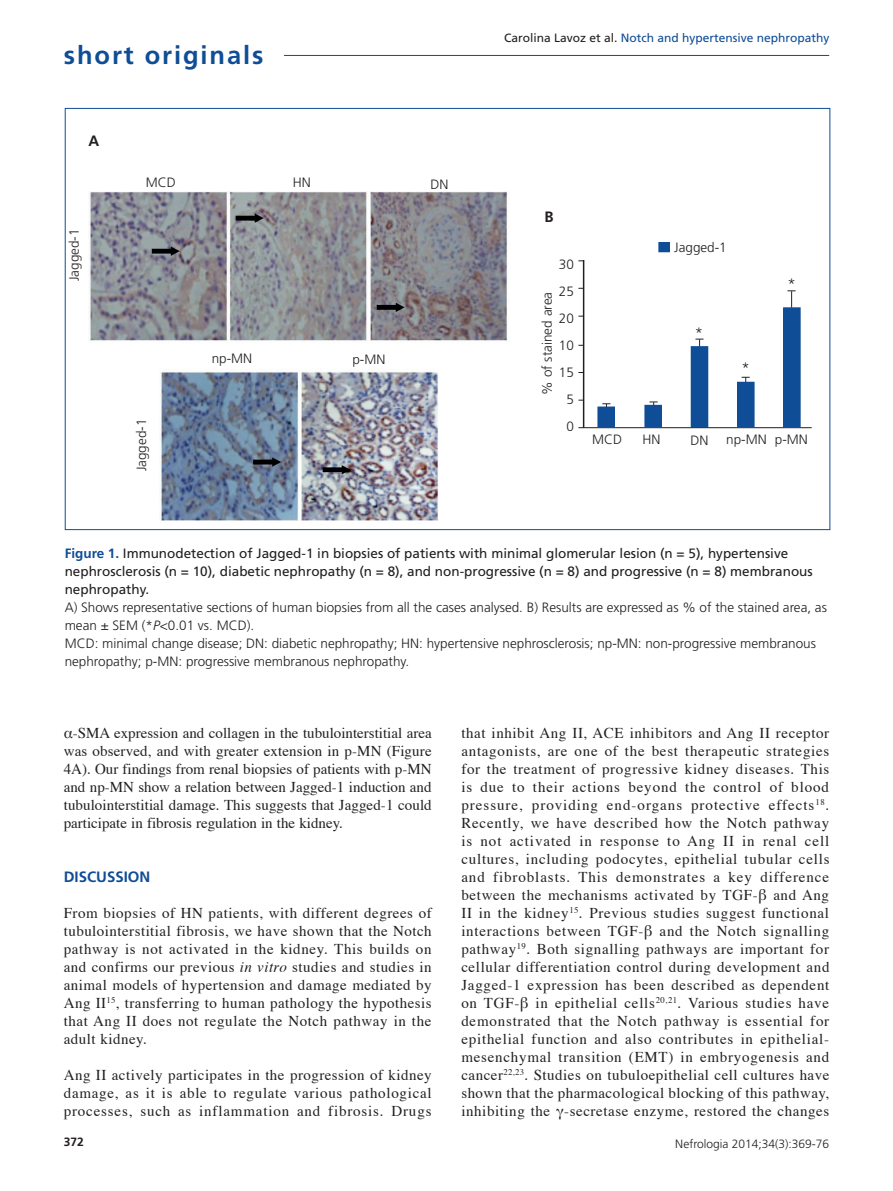
<style>
.page{position:relative;width:893px;height:1191px;background:#fff}
.page>*{position:absolute;margin:0;border:0;box-sizing:border-box;transform-origin:0 0}
.t1{font:700 25.5px "Frutiger";letter-spacing:.075em;color:#0f4d96}
.t2{font:15px/18px "Times";letter-spacing:.04em;color:#231f20;text-align:justify}
.t3{font:700 15px "Frutiger";color:#0f4d96}
.t4{font:300 15px "Frutiger";color:#231f20}
.t5{font:700 15px "Frutiger";color:#231f20}
.t6{font:300 13.5px/27px "Frutiger";color:#231f20}
.t7{font:13.5px/18px "Frutiger";color:#231f20}
.t8{font:12px "Frutiger";color:#0f4d96}
.t9{font:300 12px "Frutiger";color:#231f20}
.t10{font:700 12px "Frutiger";color:#231f20}
.s1{color:#231f20}
.s2{font-weight:700;color:#0f4d96}
.s3{font-style:italic}
</style>
<div class="page">
<hr style="left:72px;top:55px;width:757px;height:1px;background:#0f4d96">
<div style="left:64px;top:45px;width:219px;height:29px;background:#fff"></div>
<img style="left:88px;top:191px;width:722px;height:330px">
<div style="left:691px;top:347px;width:16px;height:80px;background:#0f4d96"></div>
<div style="left:691px;top:346px;width:17px;height:81px;border:2px solid #0f4d96"></div>
<div style="left:659px;top:242px;width:10px;height:10px;background:#0f4d96"></div>
<hr style="left:583px;top:260px;width:1px;height:168px;background:#231f20">
<hr style="left:578px;top:427px;width:234px;height:1px;background:#231f20">
<svg style="left:742px;top:377px;width:8px;height:5px"></svg>
<div style="left:738px;top:382px;width:16px;height:45px;background:#0f4d96"></div>
<div style="left:737px;top:382px;width:18px;height:45px;border:2px solid #0f4d96"></div>
<svg style="left:695px;top:339px;width:8px;height:7px"></svg>
<svg style="left:649px;top:401px;width:9px;height:4px"></svg>
<div style="left:645px;top:405px;width:16px;height:22px;background:#0f4d96"></div>
<div style="left:644px;top:405px;width:18px;height:22px;border:2px solid #0f4d96"></div>
<svg style="left:602px;top:403px;width:8px;height:3px"></svg>
<div style="left:598px;top:407px;width:16px;height:20px;background:#0f4d96"></div>
<div style="left:597px;top:406px;width:18px;height:21px;border:2px solid #0f4d96"></div>
<svg style="left:787px;top:290px;width:9px;height:17px"></svg>
<div style="left:784px;top:308px;width:16px;height:119px;background:#0f4d96"></div>
<div style="left:783px;top:307px;width:18px;height:120px;border:2px solid #0f4d96"></div>
<h1 class="t1" style="left:64px;top:44px;width:201px">short originals</h1>
<p class="t5" style="left:88px;top:135px;width:12px">A</p>
<p class="t6" style="left:62px;top:281px;width:54px;rotate:-90deg">Jagged-1</p>
<p class="t6" style="left:146px;top:170px;width:32px">MCD</p>
<p class="t6" style="left:293px;top:170px;width:20px">HN</p>
<p class="t6" style="left:431px;top:172px;width:20px">DN</p>
<p class="t6" style="left:129px;top:471px;width:54px;rotate:-90deg">Jagged-1</p>
<p class="t6" style="left:212px;top:346px;width:42px">np-MN</p>
<p class="t6" style="left:352px;top:347px;width:35px">p-MN</p>
<p class="t8" style="left:504px;top:33px;width:327px"><span class="s1">Carolina Lavoz et al.</span> Notch and hypertensive nephropathy</p>
<p class="t5" style="left:544px;top:210px;width:11px">B</p>
<p class="t6" style="left:559px;top:252px;width:17px;text-align:center">30<br>25<br>20<br>10<br>15<br>5<br>0</p>
<p class="t6" style="left:535px;top:394px;width:104px;rotate:-90deg">% of stained area</p>
<p class="t6" style="left:674px;top:235px;width:54px">Jagged-1</p>
<p class="t4" style="left:695px;top:326px;width:10px">*</p>
<p class="t4" style="left:741px;top:362px;width:10px">*</p>
<p class="t4" style="left:788px;top:277px;width:10px">*</p>
<p class="t6" style="left:592px;top:427px;width:32px">MCD</p>
<p class="t6" style="left:643px;top:427px;width:20px">HN</p>
<p class="t6" style="left:690px;top:428px;width:20px">DN</p>
<p class="t6" style="left:726px;top:427px;width:83px">np-MN p-MN</p>
<p class="t7" style="left:65px;top:545px;width:750px"><span class="s2">Figure 1.</span> Immunodetection of Jagged-1 in biopsies of patients with minimal glomerular lesion (n = 5), hypertensive nephrosclerosis (n = 10), diabetic nephropathy (n = 8), and non-progressive (n = 8) and progressive (n = 8) membranous nephropathy.</p>
<p class="t6" style="left:65px;top:600px;width:764px;line-height:18px">A) Shows representative sections of human biopsies from all the cases analysed. B) Results are expressed as % of the stained area, as mean ± SEM (*<span class="s3">P</span>&lt;0.01 vs. MCD).<br>MCD: minimal change disease; DN: diabetic nephropathy; HN: hypertensive nephrosclerosis; np-MN: non-progressive membranous nephropathy; p-MN: progressive membranous nephropathy.</p>
<p class="t2" style="left:64px;top:723px;width:369px">α-SMA expression and collagen in the tubulointerstitial area was observed, and with greater extension in p-MN (Figure 4A). Our findings from renal biopsies of patients with p-MN and np-MN show a relation between Jagged-1 induction and tubulointerstitial damage. This suggests that Jagged-1 could participate in fibrosis regulation in the kidney.</p>
<p class="t3" style="left:64px;top:871px;width:88px">DISCUSSION</p>
<p class="t2" style="left:64px;top:905px;width:369px">From biopsies of HN patients, with different degrees of tubulointerstitial fibrosis, we have shown that the Notch pathway is not activated in the kidney. This builds on and confirms our previous <span class="s3">in vitro</span> studies and studies in animal models of hypertension and damage mediated by Ang II<sup>15</sup>, transferring to human pathology the hypothesis that Ang II does not regulate the Notch pathway in the adult kidney.</p>
<p class="t2" style="left:64px;top:1067px;width:369px">Ang II actively participates in the progression of kidney damage, as it is able to regulate various pathological processes, such as inflammation and fibrosis. Drugs</p>
<p class="t2" style="left:461px;top:725px;width:370px">that inhibit Ang II, ACE inhibitors and Ang II receptor antagonists, are one of the best therapeutic strategies for the treatment of progressive kidney diseases. This is due to their actions beyond the control of blood pressure, providing end-organs protective effects<sup>18</sup>.<br>Recently, we have described how the Notch pathway is not activated in response to Ang II in renal cell cultures, including podocytes, epithelial tubular cells and fibroblasts. This demonstrates a key difference between the mechanisms activated by TGF-β and Ang II in the kidney<sup>15</sup>. Previous studies suggest functional interactions between TGF-β and the Notch signalling pathway<sup>19</sup>. Both signalling pathways are important for cellular differentiation control during development and Jagged-1 expression has been described as dependent on TGF-β in epithelial cells<sup>20,21</sup>. Various studies have demonstrated that the Notch pathway is essential for epithelial function and also contributes in epithelial&shy;mesenchymal transition (EMT) in embryogenesis and cancer<sup>22,23</sup>. Studies on tubuloepithelial cell cultures have shown that the pharmacological blocking of this pathway, inhibiting the γ-secretase enzyme, restored the changes</p>
<p class="t10" style="left:64px;top:1136px;width:22px">372</p>
<p class="t9" style="left:675px;top:1139px;width:155px">Nefrologia 2014;34(3):369-76</p>
</div>
